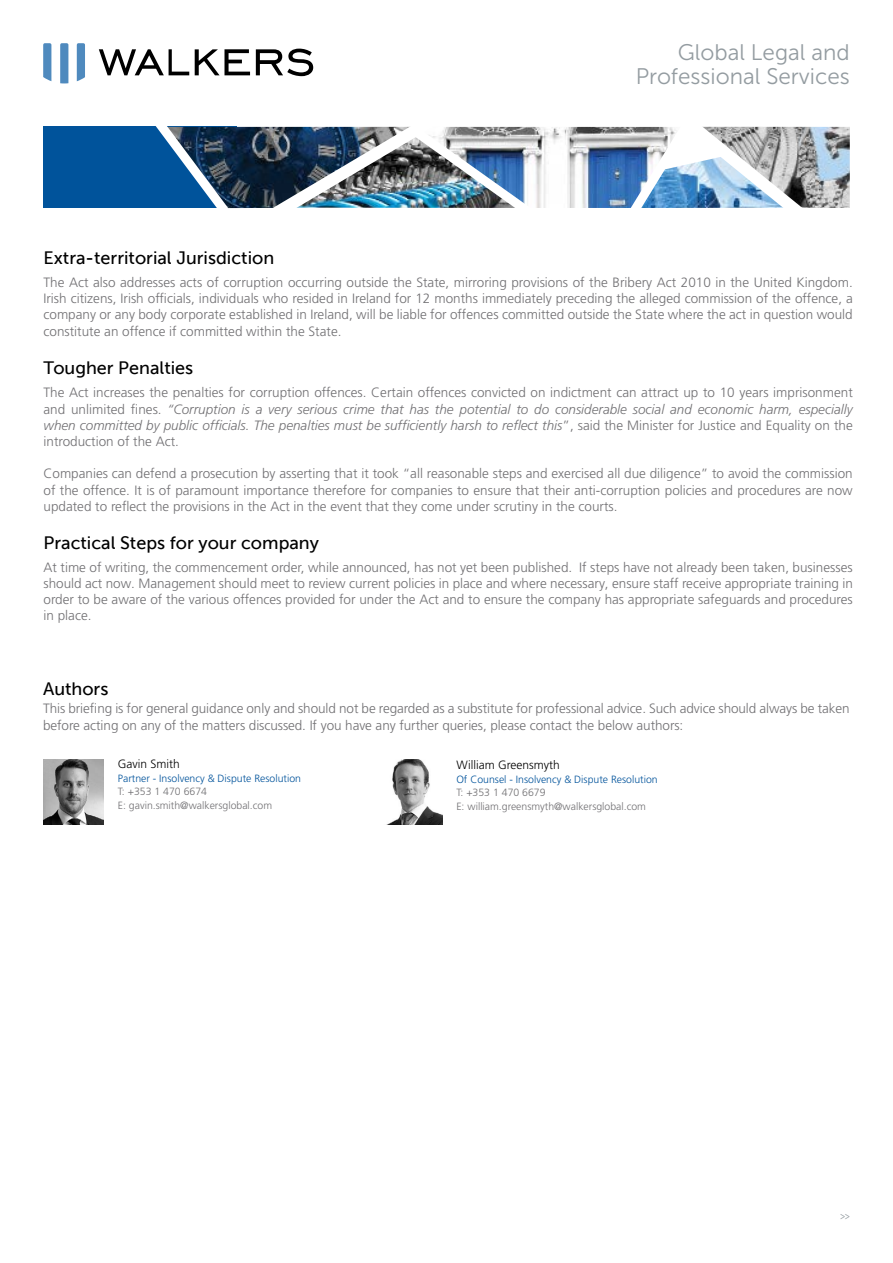
<style>
.page{position:relative;width:893px;height:1263px;background:#fff}
.page>*{position:absolute;margin:0;border:0;box-sizing:border-box;transform-origin:0 0}
.t1{font:22.5px/24px "Museo Sans 300";color:#949ca1;text-align:right}
.t2{font:18px "Museo Sans 500";color:#000}
.t3{font:300 13.5px/16.2px "Frutiger LT Pro";letter-spacing:-.005em;color:#717073;text-align:justify}
.t4{font:300 12px "Frutiger LT Pro";color:#000}
.t5{font:12px "Museo Sans 300";color:#949ca1;scale:.75 1}
.t6{font:300 10.5px/13.5px "Frutiger LT Pro";color:#717073}
.t7{font:300 10.5px "Frutiger LT Pro";color:#00539b}
.s1{font-style:italic}
</style>
<div class="page">
<svg style="left:99px;top:49px;width:90px;height:26px"></svg>
<svg style="left:195px;top:49px;width:55px;height:26px"></svg>
<svg style="left:256px;top:49px;width:57px;height:27px"></svg>
<svg style="left:43px;top:43px;width:8px;height:38px"></svg>
<svg style="left:60px;top:43px;width:8px;height:40px"></svg>
<svg style="left:77px;top:43px;width:8px;height:38px"></svg>
<div style="left:43px;top:127px;width:194px;height:81px;background:#00539b"></div>
<img style="left:237px;top:127px;width:383px;height:81px">
<img style="left:819px;top:127px;width:31px;height:81px">
<svg style="left:145px;top:126px;width:92px;height:83px"></svg>
<img style="left:258px;top:126px;width:288px;height:82px">
<svg style="left:620px;top:126px;width:199px;height:82px"></svg>
<img style="left:388px;top:759px;width:54px;height:65px">
<img style="left:43px;top:759px;width:61px;height:65px">
<h1 class="t1" style="left:636px;top:41px;width:216px">Global Legal and<br>Professional Services</h1>
<h2 class="t2" style="left:44px;top:248px;width:232px">Extra-territorial Jurisdiction</h2>
<p class="t3" style="left:44px;top:274px;width:811px">The Act also addresses acts of corruption occurring outside the State, mirroring provisions of the Bribery Act 2010 in the United Kingdom.<br>Irish citizens, Irish officials, individuals who resided in Ireland for 12 months immediately preceding the alleged commission of the offence, a company or any body corporate established in Ireland, will be liable for offences committed outside the State where the act in question would constitute an offence if committed within the State.</p>
<h2 class="t2" style="left:44px;top:358px;width:151px">Tougher Penalties</h2>
<p class="t3" style="left:44px;top:385px;width:811px">The Act increases the penalties for corruption offences. Certain offences convicted on indictment can attract up to 10 years imprisonment and unlimited fines. <span class="s1">“Corruption is a very serious crime that has the potential to do considerable social and economic harm, especially when committed by public officials. The penalties must be sufficiently harsh to reflect this</span>”, said the Minister for Justice and Equality on the introduction of the Act.</p>
<p class="t3" style="left:44px;top:466px;width:811px">Companies can defend a prosecution by asserting that it took “all reasonable steps and exercised all due diligence” to avoid the commission of the offence. It is of paramount importance therefore for companies to ensure that their anti-corruption policies and procedures are now updated to reflect the provisions in the Act in the event that they come under scrutiny in the courts.</p>
<h2 class="t2" style="left:44px;top:532px;width:277px">Practical Steps for your company</h2>
<p class="t3" style="left:44px;top:559px;width:811px">At time of writing, the commencement order, while announced, has not yet been published. If steps have not already been taken, businesses should act now. Management should meet to review current policies in place and where necessary, ensure staff receive appropriate training in order to be aware of the various offences provided for under the Act and to ensure the company has appropriate safeguards and procedures in place.</p>
<h2 class="t2" style="left:43px;top:679px;width:67px">Authors</h2>
<p class="t3" style="left:43px;top:699px;width:808px;line-height:17.2px">This briefing is for general guidance only and should not be regarded as a substitute for professional advice. Such advice should always be taken before acting on any of the matters discussed. If you have any further queries, please contact the below authors:</p>
<p class="t4" style="left:456px;top:758px;width:105px">William Greensmyth</p>
<p class="t7" style="left:456px;top:773px;width:203px">Of Counsel - Insolvency &amp; Dispute Resolution</p>
<p class="t6" style="left:456px;top:786px;width:191px">T: +353 1 470 6679<br>E: william.greensmyth@walkersglobal.com</p>
<p class="t4" style="left:118px;top:757px;width:63px">Gavin Smith</p>
<p class="t7" style="left:118px;top:772px;width:185px">Partner - Insolvency &amp; Dispute Resolution</p>
<p class="t6" style="left:118px;top:785px;width:156px">T: +353 1 470 6674<br>E: gavin.smith@walkersglobal.com</p>
<p class="t5" style="left:840px;top:1209px;width:15px">&gt;&gt;</p>
</div>
